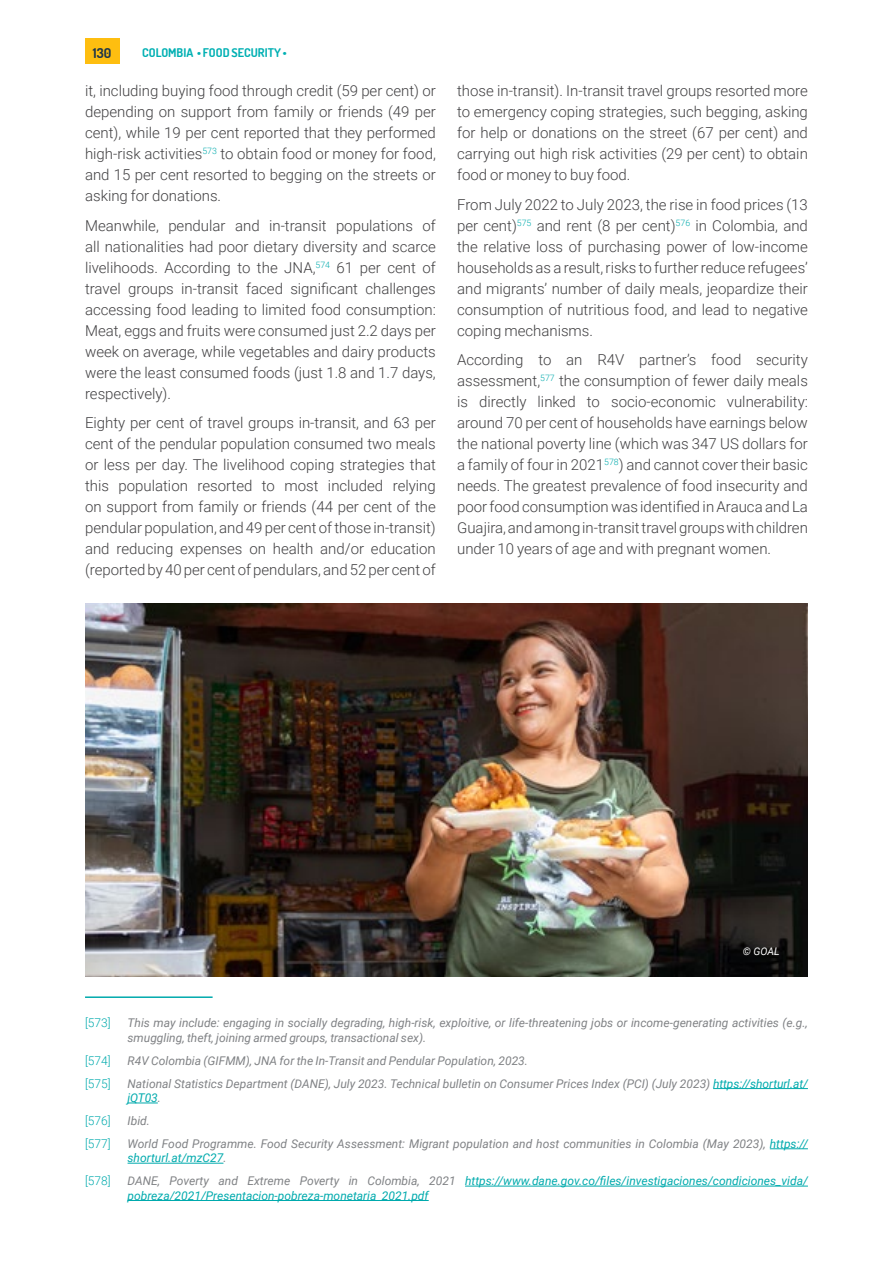
<style>
.page{position:relative;width:893px;height:1263px;background:#fff}
.page>*{position:absolute;margin:0;border:0;box-sizing:border-box;transform-origin:0 0}
.t1{font:300 15px/21px "Roboto";color:#414042;text-align:justify}
.t2{font:700 13.5px "Dosis";color:#1d354a}
.t3{font:italic 12px/14.4px "Roboto";color:#808285}
.t4{font:italic 12px/14.4px "Roboto";color:#00aaad}
.t5{font:300 12px "Roboto";color:#00aaad}
.t6{font:700 12px "Dosis";color:#00b0b3}
.t7{font:italic 10.5px "Roboto";color:#fff}
.s1{color:#00aaad}
.s2{color:#808285}
</style>
<div class="page">
<img style="left:85px;top:604px;width:723px;height:373px">
<div style="left:85px;top:38px;width:34px;height:26px;background:#febe10"></div>
<hr style="left:85px;top:996px;width:128px;height:2px;background:#00aaad">
<hr style="left:713px;top:1088px;width:95px;height:1px;background:#00aaad">
<hr style="left:128px;top:1103px;width:30px;height:1px;background:#00aaad">
<hr style="left:770px;top:1148px;width:38px;height:1px;background:#00aaad">
<hr style="left:128px;top:1163px;width:95px;height:1px;background:#00aaad">
<hr style="left:465px;top:1186px;width:343px;height:1px;background:#00aaad">
<hr style="left:128px;top:1200px;width:301px;height:1px;background:#00aaad">
<p class="t2" style="left:93px;top:44px;width:20px">130</p>
<p class="t6" style="left:142px;top:45px;width:14px">COLOMBIA</p>
<p class="t6" style="left:197px;top:45px;width:91px">• FOOD SECURITY •</p>
<p class="t1" style="left:85px;top:80px;width:352px">it, including buying food through credit (59 per cent) or depending on support from family or friends (49 per cent), while 19 per cent reported that they performed high-risk activities<sup>573</sup> to obtain food or money for food, and 15 per cent resorted to begging on the streets or asking for donations.</p>
<p class="t1" style="left:85px;top:214px;width:352px">Meanwhile, pendular and in-transit populations of all nationalities had poor dietary diversity and scarce livelihoods. According to the JNA,<sup>574</sup> 61 per cent of travel groups in-transit faced significant challenges accessing food leading to limited food consumption:<br>Meat, eggs and fruits were consumed just 2.2 days per week on average, while vegetables and dairy products were the least consumed foods (just 1.8 and 1.7 days, respectively).</p>
<p class="t1" style="left:85px;top:412px;width:352px">Eighty per cent of travel groups in-transit, and 63 per cent of the pendular population consumed two meals or less per day. The livelihood coping strategies that this population resorted to most included relying on support from family or friends (44 per cent of the pendular population, and 49 per cent of those in-transit) and reducing expenses on health and/or education (reported by 40 per cent of pendulars, and 52 per cent of</p>
<p class="t1" style="left:457px;top:80px;width:352px">those in-transit). In-transit travel groups resorted more to emergency coping strategies, such begging, asking for help or donations on the street (67 per cent) and carrying out high risk activities (29 per cent) to obtain food or money to buy food.</p>
<p class="t1" style="left:457px;top:193px;width:352px">From July 2022 to July 2023, the rise in food prices (13 per cent)<sup>575</sup> and rent (8 per cent)<sup>576</sup> in Colombia, and the relative loss of purchasing power of low-income households as a result, risks to further reduce refugees’ and migrants’ number of daily meals, jeopardize their consumption of nutritious food, and lead to negative coping mechanisms.</p>
<p class="t1" style="left:457px;top:349px;width:352px">According to an R4V partner’s food security assessment,<sup>577</sup> the consumption of fewer daily meals is directly linked to socio-economic vulnerability: around 70 per cent of households have earnings below the national poverty line (which was 347 US dollars for a family of four in 2021<sup>578</sup>) and cannot cover their basic needs. The greatest prevalence of food insecurity and poor food consumption was identified in Arauca and La Guajira, and among in-transit travel groups with children under 10 years of age and with pregnant women.</p>
<p class="t7" style="left:743px;top:944px;width:38px">© GOAL</p>
<p class="t5" style="left:85px;top:1015px;width:27px">[573]</p>
<p class="t3" style="left:128px;top:1015px;width:682px">This may include: engaging in socially degrading, high-risk, exploitive, or life-threatening jobs or income-generating activities (e.g., smuggling, theft, joining armed groups, transactional sex).</p>
<p class="t5" style="left:85px;top:1052px;width:27px">[574]</p>
<p class="t3" style="left:128px;top:1053px;width:402px">R4V Colombia (GIFMM), JNA for the In-Transit and Pendular Population, 2023.</p>
<p class="t5" style="left:85px;top:1075px;width:27px">[575]</p>
<p class="t3" style="left:128px;top:1076px;width:682px">National Statistics Department (DANE), July 2023. Technical bulletin on Consumer Prices Index (PCI) (July 2023) <span class="s1">https://shorturl.at/ jQT03</span>.</p>
<p class="t5" style="left:85px;top:1112px;width:27px">[576]</p>
<p class="t3" style="left:128px;top:1113px;width:24px">Ibid.</p>
<p class="t5" style="left:85px;top:1135px;width:27px">[577]</p>
<p class="t3" style="left:128px;top:1136px;width:682px">World Food Programme. Food Security Assessment: Migrant population and host communities in Colombia (May 2023), <span class="s1">https:// shorturl.at/mzC27</span>.</p>
<p class="t5" style="left:85px;top:1172px;width:27px">[578]</p>
<p class="t4" style="left:128px;top:1173px;width:682px"><span class="s2">DANE, Poverty and Extreme Poverty in Colombia, 2021</span> https://www.dane.gov.co/files/investigaciones/condiciones_vida/ pobreza/2021/Presentacion-pobreza-monetaria_2021.pdf</p>
</div>
